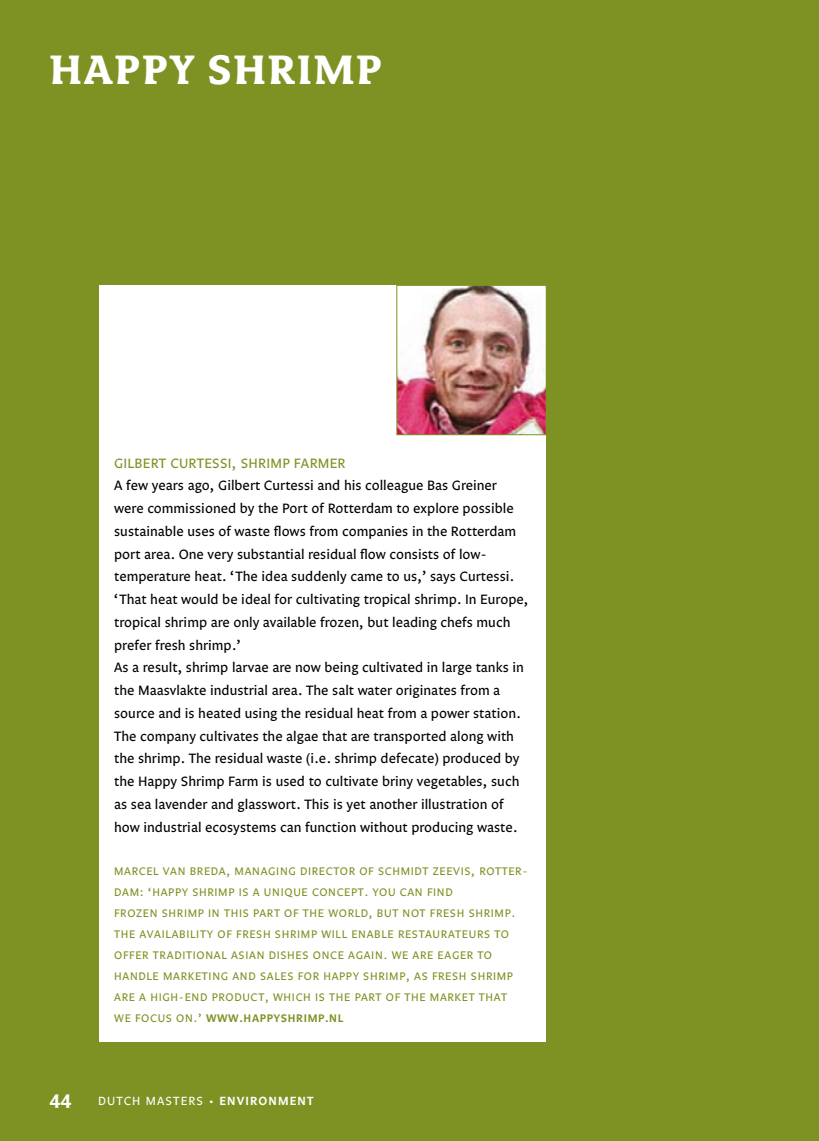
<style>
.page{position:relative;width:819px;height:1141px;background:#7e9224}
.page>*{position:absolute;margin:0;border:0;box-sizing:border-box;transform-origin:0 0}
.t1{font:700 45.5px "Avance";letter-spacing:.04em;color:#fff}
.t2{font:700 21px "Avance";color:#fff}
.t3{font:14px/22.8px "Legato";color:#000}
.t4{font:14px "Legato";letter-spacing:.02em;color:#7e9224}
.t5{font:12.25px "Legato";letter-spacing:.09em;color:#fff}
.t6{font:11.38px/21px "Legato";letter-spacing:.06em;color:#7e9224}
.t7{font:600 11.38px "Legato";letter-spacing:.06em;color:#7e9224}
.s1{font-weight:600}
</style>
<div class="page">
<div style="left:99px;top:286px;width:447px;height:756px;background:#fff"></div>
<img style="left:396px;top:285px;width:150px;height:150px">
<h1 class="t1" style="left:50px;top:46px;width:299px">HAPPY SHRIMP</h1>
<p class="t4" style="left:114px;top:455px;width:233px">Gilbert Curtessi, shrim p farm er</p>
<p class="t3" style="left:114px;top:475px;width:416px">A few years ago, Gilbert Curtessi and his colleague Bas Greiner were commissioned by the Port of Rotterdam to explore possible sustainable uses of waste flows from companies in the Rotterdam port area. One very substantial residual flow consists of low&shy;temperature heat. ‘The idea suddenly came to us,’ says Curtessi. ‘That heat would be ideal for cultivating tropical shrimp. I n Europe, tropical shrimp are only available frozen, but leading chefs much prefer fresh shrimp.’<br>As a result, shrimp larvae are now being cultivated in large tanks in the Maasvlakte industrial area. The salt water originates from a source and is heated using the residual heat from a power station.<br>The company cultivates the algae that are transported along with the shrimp. The residual waste (i.e. shrimp defecate) produced by the H appy Shrimp Farm is used to cultivate briny vegetables, such as sea lavender and glasswort. This is yet another illustration of how industrial ecosystems can function without producing waste.</p>
<p class="t6" style="left:114px;top:862px;width:415px">Marcel van Breda, Managing Director of Schm idt Zeevis, Rotter&shy;dam : ‘Happy Shrim p is a unique concept. You can find<br>frozen shrim p in this part of the world, but not fresh shrim p.<br>The availability of fresh shrim p will enable restaurateurs to offer traditional As ian dishes once again. We are eager to handle marketing and sales for Happy Shrim p, as fresh shrim p are a high-end product, which is the part of the market that<br>we focus on.’ <span class="s1">WWW</span></p>
<p class="t7" style="left:239px;top:1012px;width:105px">.HAPPYSHRIMP.NL</p>
<h2 class="t2" style="left:50px;top:1087px;width:23px">44</h2>
<p class="t5" style="left:98px;top:1093px;width:217px">Dutch Masters • <span class="s1">ENVIRONMENT</span></p>
</div>
